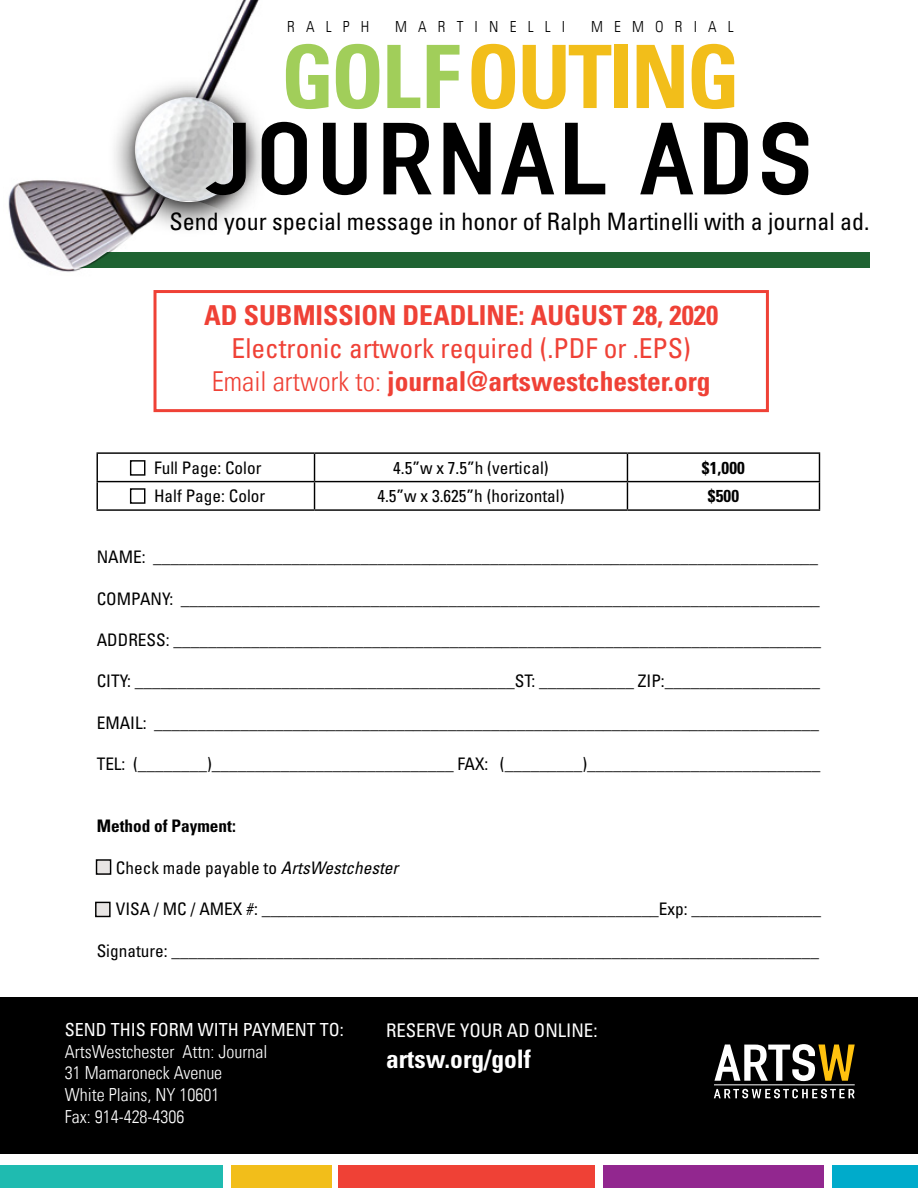
<style>
.page{position:relative;width:918px;height:1188px;background:#fff}
.page>*{position:absolute;margin:0;border:0;box-sizing:border-box;transform-origin:0 0}
.t1{font:103.5px "Ordinar Com";letter-spacing:.03em;color:#000}
.t2{font:700 condensed 87.45px "Univers LT Pro";letter-spacing:-.03em;color:#f2be1a}
.t3{font:condensed 27.45px/33px "Univers LT Pro";color:#ef4136;text-align:center}
.t4{font:700 condensed 27.45px "Univers LT Pro";color:#ef4136}
.t5{font:700 condensed 25.5px "Univers LT Pro";color:#fff}
.t6{font:condensed 24px "Univers LT Pro";color:#000}
.t7{font:condensed 18.75px "Univers LT Pro";color:#fff}
.t8{font:18px/21.6px "Univers Com 47 Light Cond";color:#fff}
.t9{font:condensed 18px "Univers LT Pro";color:#fff}
.t10{font:condensed 17.25px "Univers LT Pro";color:#000}
.t11{font:700 condensed 17.25px "Univers LT Pro";color:#000}
.t12{font:15.3px "Univers Com 47 Light Cond";letter-spacing:.73em;color:#000101}
.s1{color:#a1ce5a}
.s2{font-family:"Univers Com 47 Light Cond";font-stretch:normal}
.s3{font-weight:700}
.s4{font-style:italic}
</style>
<div class="page">
<div style="left:65px;top:252px;width:804px;height:16px;background:#1f6332"></div>
<img style="left:8px;top:0;width:255px;height:272px">
<hr style="left:97px;top:452px;width:218px;height:2px;background:#000">
<hr style="left:315px;top:452px;width:312px;height:2px;background:#000">
<hr style="left:627px;top:452px;width:193px;height:2px;background:#000">
<hr style="left:97px;top:481px;width:218px;height:1px;background:#000">
<svg style="left:97px;top:454px;width:1px;height:55px"></svg>
<hr style="left:315px;top:481px;width:312px;height:1px;background:#000">
<svg style="left:314px;top:454px;width:1px;height:55px"></svg>
<hr style="left:627px;top:481px;width:193px;height:1px;background:#000">
<svg style="left:627px;top:454px;width:1px;height:55px"></svg>
<svg style="left:819px;top:454px;width:1px;height:55px"></svg>
<hr style="left:97px;top:509px;width:218px;height:2px;background:#000">
<hr style="left:315px;top:509px;width:312px;height:2px;background:#000">
<hr style="left:627px;top:509px;width:193px;height:2px;background:#000">
<div style="left:0;top:998px;width:918px;height:156px;background:#000"></div>
<div style="left:97px;top:860px;width:14px;height:14px;background:#e8e5e4"></div>
<div style="left:96px;top:859px;width:15px;height:16px;border:1px solid #000"></div>
<div style="left:96px;top:902px;width:14px;height:14px;background:#e8e5e4"></div>
<div style="left:95px;top:902px;width:16px;height:15px;border:1px solid #000"></div>
<div style="left:130px;top:460px;width:15px;height:16px;border:1px solid #000"></div>
<div style="left:130px;top:488px;width:15px;height:16px;border:1px solid #000"></div>
<div style="left:154px;top:290px;width:615px;height:122px;border:3px solid #ef4136"></div>
<svg style="left:714px;top:1089px;width:141px;height:9px"></svg>
<svg style="left:714px;top:1044px;width:141px;height:37px"></svg>
<hr style="left:714px;top:1084px;width:141px;height:1px;background:#fff">
<div style="left:231px;top:1165px;width:100px;height:23px;background:#f2be1a"></div>
<div style="left:339px;top:1165px;width:256px;height:23px;background:#ef4136"></div>
<div style="left:0;top:1165px;width:222px;height:23px;background:#1fbbb0"></div>
<div style="left:603px;top:1165px;width:221px;height:23px;background:#92278f"></div>
<div style="left:833px;top:1165px;width:85px;height:23px;background:#00abcb"></div>
<p class="t12" style="left:287px;top:18px;width:84px">RALPH</p>
<p class="t12" style="left:395px;top:18px;width:172px">MARTINELLI</p>
<p class="t12" style="left:591px;top:18px;width:144px">MEMORIAL</p>
<h2 class="t2" style="left:281px;top:23px;width:461px"><span class="s1">GOLF</span>OUTING</h2>
<h1 class="t1" style="left:208px;top:89px;width:607px">JOURNAL ADS</h1>
<h3 class="t6" style="left:170px;top:207px;width:701px">Send your special message in honor of Ralph Martinelli with a journal ad.</h3>
<h3 class="t4" style="left:204px;top:299px;width:516px">AD SUBMISSION DEADLINE: AUGUST 28, 2020</h3>
<h3 class="t3" style="left:212px;top:332px;width:500px">Electronic artwork required (.PDF or .EPS)<br><span class="s2">Email artwork to:</span> <span class="s3">journal@artswestchester.org</span></h3>
<p class="t10" style="left:154px;top:457px;width:109px">Full Page: Color</p>
<p class="t10" style="left:393px;top:457px;width:157px">4.5”w x 7.5”h (vertical)</p>
<p class="t11" style="left:702px;top:457px;width:45px">$1,000</p>
<p class="t10" style="left:154px;top:485px;width:113px">Half Page: Color</p>
<p class="t10" style="left:377px;top:485px;width:189px">4.5”w x 3.625”h (horizontal)</p>
<p class="t11" style="left:708px;top:485px;width:33px">$500</p>
<p class="t10" style="left:97px;top:546px;width:723px">NAME: _____________________________________________________________________________</p>
<p class="t10" style="left:97px;top:587px;width:725px">COMPANY: __________________________________________________________________________</p>
<p class="t10" style="left:97px;top:629px;width:726px">ADDRESS: ___________________________________________________________________________</p>
<p class="t10" style="left:97px;top:670px;width:725px">CITY: ____________________________________________ST: ___________ ZIP:__________________</p>
<p class="t10" style="left:97px;top:712px;width:724px">EMAIL: _____________________________________________________________________________</p>
<p class="t10" style="left:97px;top:753px;width:725px">TEL: (________)____________________________ FAX: (_________)___________________________</p>
<p class="t11" style="left:97px;top:816px;width:141px">Method of Payment:</p>
<p class="t10" style="left:116px;top:857px;width:284px">Check made payable to <span class="s4">ArtsWestchester</span></p>
<p class="t10" style="left:116px;top:898px;width:707px">VISA / MC / AMEX #: ______________________________________________Exp: _______________</p>
<p class="t10" style="left:97px;top:940px;width:724px">Signature: ___________________________________________________________________________</p>
<p class="t9" style="left:65px;top:1018px;width:281px">SEND THIS FORM WITH PAYMENT TO:</p>
<p class="t8" style="left:65px;top:1041px;width:204px">ArtsWestchester Attn: Journal<br>31 Mamaroneck Avenue<br>White Plains, NY 10601<br>Fax: 914-428-4306</p>
<p class="t7" style="left:386px;top:1019px;width:213px">RESERVE YOUR AD ONLINE:</p>
<h3 class="t5" style="left:386px;top:1043px;width:146px">artsw.org/golf</h3>
</div>
